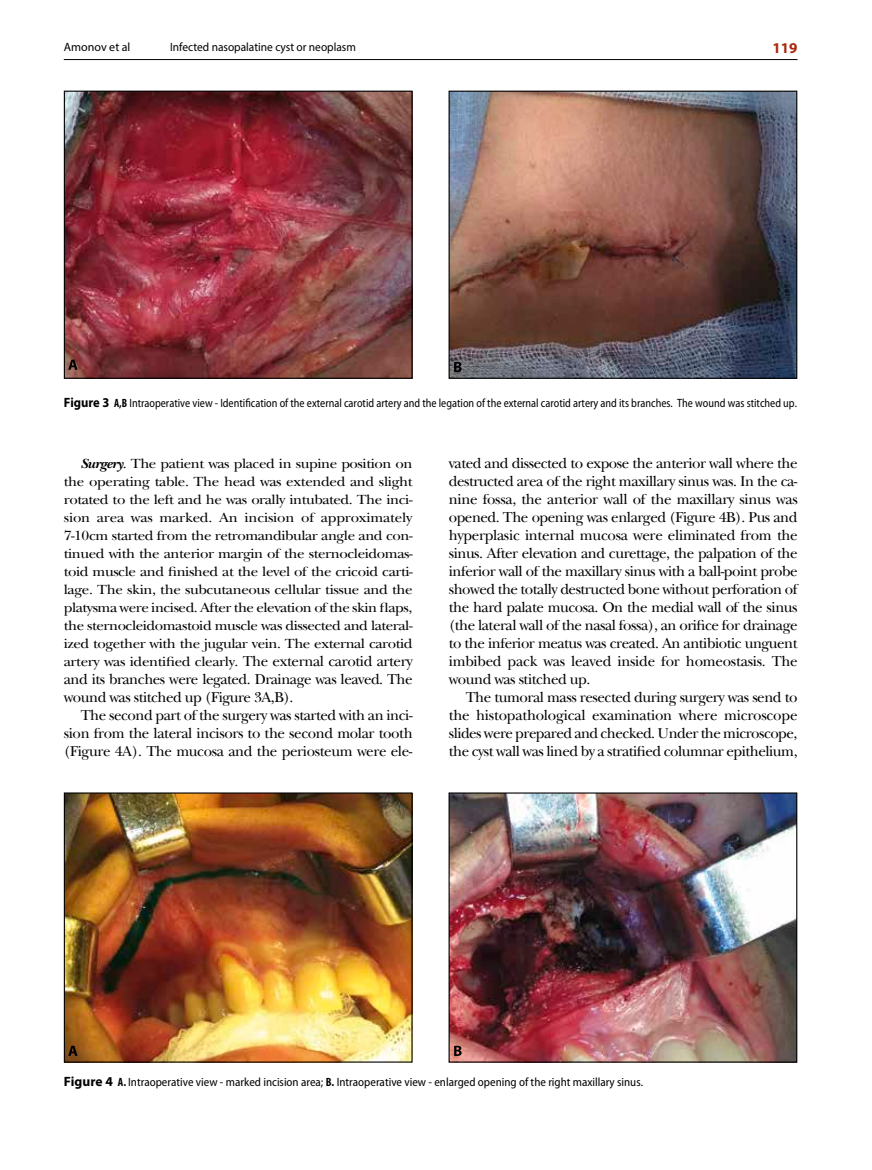
<style>
.page{position:relative;width:872px;height:1170px;background:#fff}
.page>*{position:absolute;margin:0;border:0;box-sizing:border-box;transform-origin:0 0}
.t1{font:15px/18px "Baskerville Std RO";letter-spacing:-.03em;color:#000;text-align:justify}
.t2{font:700 15px "Myriad Pro";color:#ab270d}
.t3{font:13.8px/18px "Baskerville Std RO";letter-spacing:-.025em;color:#000;text-align:justify;scale:1.08 1}
.t4{font:semi-condensed 12px "Myriad Pro";color:#000;scale:.93 1}
.t5{font:semi-condensed 12px "Myriad Pro";color:#000}
.t6{font:12px "Myriad Pro";color:#000;scale:.95 1}
.t7{font:12px "Myriad Pro";color:#000}
.s1{font-weight:700;font-stretch:normal;font-size:13.5px}
.s2{font-weight:700;font-stretch:condensed}
.s3{font-weight:700;font-style:italic}
.s4{font-size:15px}
</style>
<div class="page">
<hr style="left:64px;top:59px;width:733px;height:1px;background:#000">
<img style="left:66px;top:93px;width:344px;height:284px">
<div style="left:64px;top:91px;width:348px;height:288px;border:1px solid #000"></div>
<svg style="left:68px;top:359px;width:9px;height:11px"></svg>
<img style="left:450px;top:93px;width:345px;height:284px">
<div style="left:448px;top:91px;width:349px;height:288px;border:1px solid #000"></div>
<svg style="left:454px;top:362px;width:7px;height:10px"></svg>
<img style="left:66px;top:794px;width:344px;height:266px">
<div style="left:64px;top:792px;width:348px;height:270px;border:1px solid #000"></div>
<svg style="left:68px;top:1045px;width:9px;height:10px"></svg>
<img style="left:450px;top:794px;width:345px;height:266px">
<div style="left:448px;top:792px;width:349px;height:270px;border:1px solid #000"></div>
<svg style="left:454px;top:1045px;width:7px;height:10px"></svg>
<p class="t7" style="left:64px;top:40px;width:68px">Amonov et al</p>
<p class="t6" style="left:170px;top:40px;width:197px">Infected nasopalatine cyst or neoplasm</p>
<p class="t2" style="left:772px;top:38px;width:26px">119</p>
<p class="t4" style="left:64px;top:396px;width:790px"><span class="s1">Figure 3</span> <span class="s2">A,B</span> Intraoperative view - Identification of the external carotid artery and the legation of the external carotid artery and its branches. The wound was stitched up.</p>
<p class="t3" style="left:64px;top:455px;width:324px;text-indent:17px"><span class="s3">Surgery</span>. The patient was placed in supine position on the operating table. The head was extended and slight rotated to the left and he was orally intubated. The inci&shy;sion area was marked. An incision of approximately 7-10cm started from the retromandibular angle and con&shy;tinued with the anterior margin of the sternocleidomas&shy;toid muscle and finished at the level of the cricoid carti&shy;lage. The skin, the subcutaneous cellular tissue and the platysma were incised. After the elevation of the skin flaps, the sternocleidomastoid muscle was dissected and lateral&shy;ized together with the jugular vein. The external carotid artery was identified clearly. <span class="s4">The external carotid artery</span></p>
<p class="t1" style="left:64px;top:670px;width:350px">and its branches were legated. Drainage was leaved. The wound was stitched up (Figure 3A,B).</p>
<p class="t1" style="left:64px;top:706px;width:350px;text-indent:17px">The second part of the surgery was started with an inci&shy;sion from the lateral incisors to the second molar tooth (Figure 4A). The mucosa and the periosteum were ele-</p>
<p class="t1" style="left:449px;top:454px;width:350px">vated and dissected to expose the anterior wall where the destructed area of the right maxillary sinus was. In the ca&shy;nine fossa, the anterior wall of the maxillary sinus was opened. The opening was enlarged (Figure 4B). Pus and hyperplasic internal mucosa were eliminated from the sinus. After elevation and curettage, the palpation of the inferior wall of the maxillary sinus with a ball-point probe showed the totally destructed bone without perforation of the hard palate mucosa. On the medial wall of the sinus (the lateral wall of the nasal fossa), an orifice for drainage to the inferior meatus was created. An antibiotic unguent imbibed pack was leaved inside for homeostasis. The wound was stitched up.</p>
<p class="t1" style="left:449px;top:688px;width:350px;text-indent:17px">The tumoral mass resected during surgery was send to the histopathological examination where microscope slides were prepared and checked. Under the microscope, the cyst wall was lined by a stratified columnar epithelium,</p>
<p class="t5" style="left:64px;top:1075px;width:581px"><span class="s1">Figure 4</span> <span class="s2">A.</span> Intraoperative view - marked incision area; <span class="s2">B.</span> Intraoperative view - enlarged opening of the right maxillary sinus.</p>
</div>
